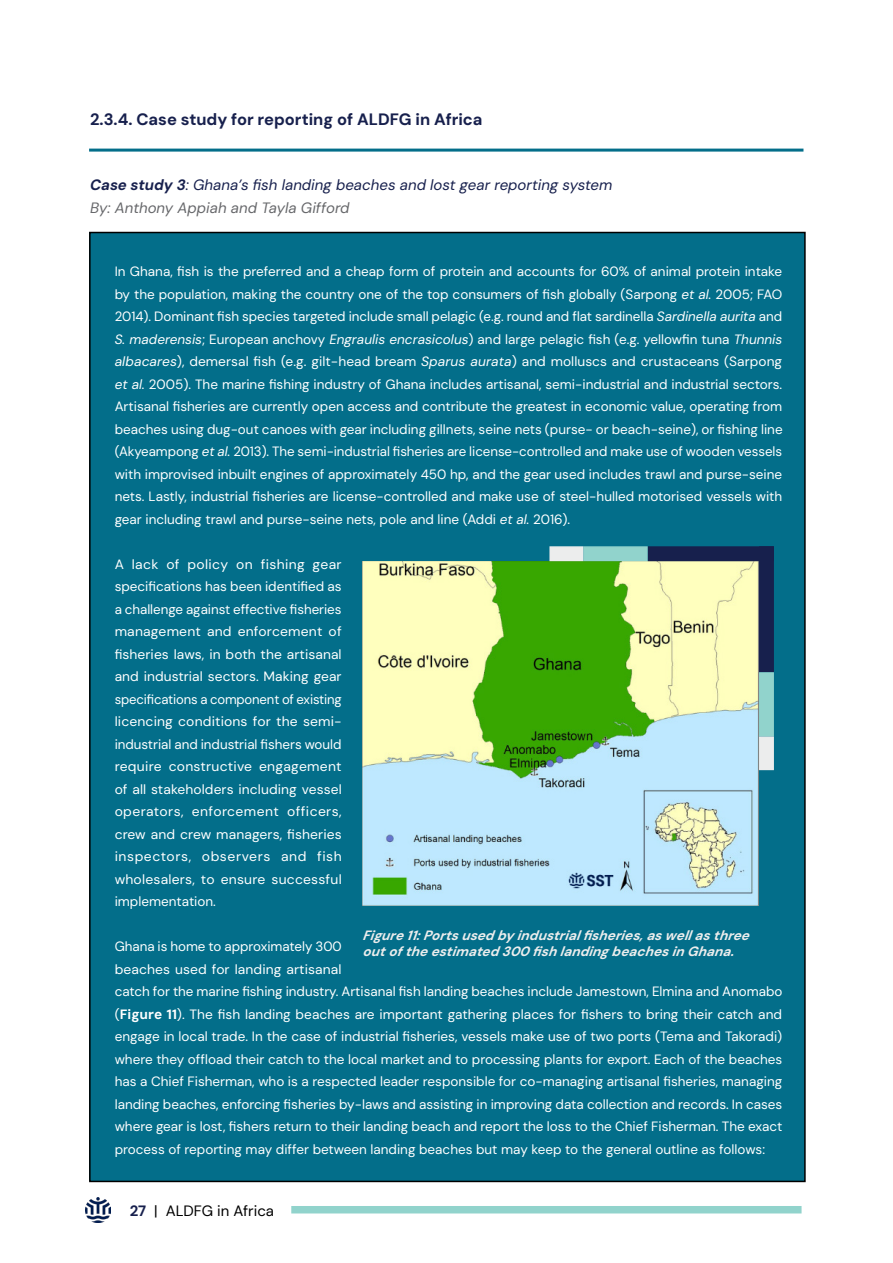
<style>
.page{position:relative;width:893px;height:1263px;background:#fff}
.page>*{position:absolute;margin:0;border:0;box-sizing:border-box;transform-origin:0 0}
.t1{font:700 16.5px "DM Sans 18 pt";color:#17204d}
.t2{font:italic 15px/22.5px "DM Sans 18 pt";color:#17204d}
.t3{font:15px "DM Sans 18 pt";color:#000}
.t4{font:13.5px/22.5px "DM Sans 18 pt";color:#fff;text-align:justify}
.t5{font:italic 700 13.5px/16.2px "DM Sans 18 pt";color:#eceded}
.s1{font-family:"DM Sans";font-weight:700}
.s2{color:#67686b}
.s3{font-family:"DM Sans";font-style:italic}
.s4{font-style:italic}
.s5{font-family:"DM Sans 9 pt"}
.s6{font-weight:700}
.s7{font-weight:700;color:#17204d}
</style>
<div class="page">
<img style="left:85px;top:1197px;width:26px;height:25px">
<div style="left:291px;top:1206px;width:510px;height:7px;background:#91d3cc"></div>
<div style="left:90px;top:232px;width:715px;height:949px;background:#036e8a"></div>
<hr style="left:89px;top:149px;width:714px;height:3px;background:#036e8a">
<img style="left:363px;top:561px;width:396px;height:344px">
<div style="left:648px;top:546px;width:126px;height:15px;background:#17204d;border:2px solid #17204d"></div>
<div style="left:583px;top:546px;width:65px;height:15px;background:#91d3cc;border:2px solid #91d3cc"></div>
<div style="left:549px;top:546px;width:34px;height:15px;background:#eceded;border:2px solid #eceded"></div>
<div style="left:759px;top:546px;width:15px;height:126px;background:#17204d"></div>
<div style="left:759px;top:672px;width:15px;height:64px;background:#91d3cc"></div>
<div style="left:759px;top:736px;width:15px;height:34px;background:#eceded;border:2px solid #eceded"></div>
<p class="t1" style="left:90px;top:109px;width:394px">2.3.4. Case study for reporting of ALDFG in Africa</p>
<p class="t2" style="left:90px;top:173px;width:524px"><span class="s1">Case study 3</span>: Ghana’s fish landing beaches and lost gear reporting system<br><span class="s2">By: Anthony Appiah and Tayla Gifford</span></p>
<p class="t4" style="left:115px;top:260px;width:669px">In Ghana, fish is the preferred and a cheap form of protein and accounts for 60% of animal protein intake by the population, making the country one of the top consumers of fish globally (Sarpong <span class="s3">et al.</span> 2005; FAO 2014). Dominant fish species targeted include small pelagic (e.g. round and flat sardinella <span class="s4">Sardinella aurita</span> and <span class="s4">S. maderensis</span>; European anchovy <span class="s4">Engraulis encrasicolus</span>) and large pelagic fish (e.g. yellowfin tuna <span class="s4">Thunnis albacares</span>), demersal fish (e.g. gilt-head bream <span class="s4">Sparus aurata</span>) and molluscs and crustaceans (Sarpong <span class="s3">et al.</span> 2005). The marine fishing industry of Ghana includes artisanal, semi-industrial and industrial sectors.<br>Artisanal fisheries are currently open access and contribute the greatest in economic value, operating from beaches using dug-out canoes with gear including gillnets, seine nets (purse- or beach-seine), or fishing line (Akyeampong <span class="s3">et al.</span> 2013). The semi-industrial fisheries are license-controlled and make use of wooden vessels with improvised inbuilt engines of approximately 450 hp, and the gear used includes trawl and purse-seine nets. Lastly, industrial fisheries are license-controlled and make use of steel-hulled motorised vessels with gear including trawl and purse-seine nets, pole and line (Addi <span class="s3">et al.</span> 2016).</p>
<p class="t4" style="left:115px;top:553px;width:229px">A lack of policy on fishing gear specifications has been identified as a challenge against effective fisheries management and enforcement of fisheries laws, in both the artisanal and industrial sectors. Making gear specifications a component of existing licencing conditions for the semi&shy;industrial and industrial fishers would require constructive engagement of all stakeholders including vessel operators, enforcement officers, crew and crew managers, fisheries inspectors, observers and fish wholesalers, to ensure successful implementation.</p>
<p class="t4" style="left:115px;top:935px;width:669px;text-align:left">Ghana is home to approximately 300<br>beaches used for landing artisanal<br>catch for the marine fishing industry. Artisanal fish landing beaches include Jamestown, Elmina and Anomabo (<span class="s5">Figure 1</span><span class="s6">1</span>). The fish landing beaches are important gathering places for fishers to bring their catch and engage in local trade. In the case of industrial fisheries, vessels make use of two ports (Tema and Takoradi) where they offload their catch to the local market and to processing plants for export. Each of the beaches has a Chief Fisherman, who is a respected leader responsible for co-managing artisanal fisheries, managing landing beaches, enforcing fisheries by-laws and assisting in improving data collection and records. In cases where gear is lost, fishers return to their landing beach and report the loss to the Chief Fisherman. The exact process of reporting may differ between landing beaches but may keep to the general outline as follows:</p>
<p class="t5" style="left:363px;top:927px;width:391px">Figure 11:Ports used by industrialfisheries, as wellas three out ofthe estimated 300 fish landing beaches in Ghana.</p>
<p class="t3" style="left:130px;top:1202px;width:146px"><span class="s7">27</span> | ALDFG in Africa</p>
</div>
